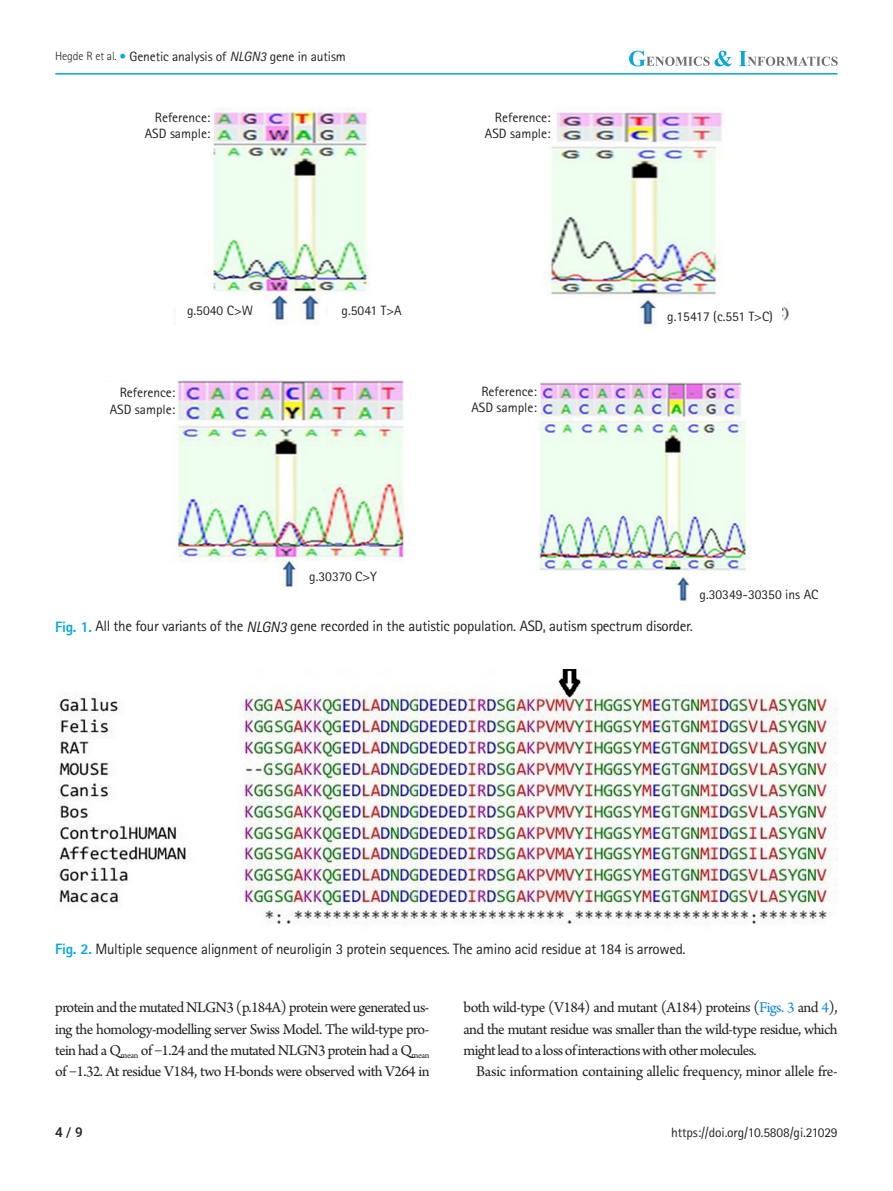
<style>
.page{position:relative;width:893px;height:1191px;background:#fff}
.page>*{position:absolute;margin:0;border:0;box-sizing:border-box;transform-origin:0 0}
.body{font:15.75px/21.3px "Arno Pro";letter-spacing:-.04em;color:#231f20;text-align:justify}
.body-2{font:15.75px "Arno Pro";letter-spacing:-.015em;color:#231f20}
.fig-caption{font:15px "Rotis Sans Serif Std";letter-spacing:-.02em;color:#231f20}
.Picture_print{font:13.5px "Rotis Sans Serif Std";color:#231f20}
.t1{font:500 13.5px "Roboto";color:#231f20}
.s1{font-weight:300;font-size:12px}
.s2{color:#08a7e0}
.s3{font-style:italic}
.s4{font-weight:800;color:#08a7e0}
.s5{color:#0b88de}
</style>
<div class="page">
<img style="left:171px;top:107px;width:618px;height:494px">
<div style="left:105px;top:108px;width:105px;height:37px;background:#fff"></div>
<div style="left:176px;top:296px;width:88px;height:31px;background:#fff"></div>
<div style="left:328px;top:296px;width:87px;height:31px;background:#fff"></div>
<div style="left:299px;top:561px;width:88px;height:32px;background:#fff"></div>
<div style="left:691px;top:580px;width:136px;height:31px;background:#fff"></div>
<div style="left:658px;top:301px;width:124px;height:32px;background:#fff"></div>
<div style="left:445px;top:108px;width:106px;height:37px;background:#fff"></div>
<div style="left:432px;top:382px;width:105px;height:37px;background:#fff"></div>
<div style="left:70px;top:382px;width:105px;height:40px;background:#fff"></div>
<img style="left:59px;top:670px;width:779px;height:255px">
<hr style="left:55px;top:73px;width:783px;height:2px;background:#08a7e0">
<svg style="left:629px;top:51px;width:209px;height:15px"></svg>
<p class="Picture_print" style="left:55px;top:48px;width:292px"><span class="s1">Hegde R et al.</span> <span class="s2">•</span> Genetic analysis of <span class="s3">NLGN3</span> gene in autism</p>
<p class="Picture_print" style="left:155px;top:109px;width:57px">Reference:</p>
<p class="Picture_print" style="left:145px;top:125px;width:67px">ASD sample:</p>
<p class="Picture_print" style="left:187px;top:302px;width:67px">g.5040 C&gt;W</p>
<p class="Picture_print" style="left:342px;top:302px;width:61px">g.5041 T&gt;A</p>
<p class="Picture_print" style="left:120px;top:385px;width:57px">Reference:</p>
<p class="Picture_print" style="left:110px;top:401px;width:67px">ASD sample:</p>
<p class="Picture_print" style="left:309px;top:568px;width:69px">g.30370 C&gt;Y</p>
<p class="Picture_print" style="left:495px;top:109px;width:57px">Reference:</p>
<p class="Picture_print" style="left:485px;top:125px;width:67px">ASD sample:</p>
<p class="Picture_print" style="left:481px;top:383px;width:57px">Reference:</p>
<p class="Picture_print" style="left:471px;top:399px;width:67px">ASD sample:</p>
<p class="Picture_print" style="left:667px;top:308px;width:107px">g.15417 (c.551 T&gt;C)</p>
<p class="Picture_print" style="left:699px;top:586px;width:120px">g.30349-30350 ins AC</p>
<p class="fig-caption" style="left:55px;top:617px;width:639px"><span class="s4">Fig. 1.</span> All the four variants of the <span class="s3">NLGN3</span> gene recorded in the autistic population. ASD, autism spectrum disorder.</p>
<p class="fig-caption" style="left:55px;top:939px;width:632px"><span class="s4">Fig. 2.</span> Multiple sequence alignment of neuroligin 3 protein sequences. The amino acid residue at 184 is arrowed.</p>
<p class="body" style="left:55px;top:997px;width:376px">protein and the mutated NLGN3 (p.184A) protein were generated us&shy;ing the homology-modelling server Swiss Model. The wild-type pro&shy;tein had a Q<sub>mean</sub> of –1.24 and the mutated NLGN3 protein had a Q<sub>mean </sub>of –1.32. At residue V184, two H-bonds were observed with V264 in</p>
<p class="body" style="left:463px;top:997px;width:376px">both wild-type (V184) and mutant (A184) proteins (<span class="s5">Figs. 3</span> and <span class="s5">4</span>), and the mutant residue was smaller than the wild-type residue, which might lead to a loss of interactions with other molecules.</p>
<p class="body-2" style="left:476px;top:1062px;width:363px">Basic information containing allelic frequency, minor allele fre-</p>
<p class="t1" style="left:55px;top:1123px;width:29px">4 / 9</p>
<p class="Picture_print" style="left:671px;top:1124px;width:168px">https://doi.org/10.5808/gi.21029</p>
</div>
